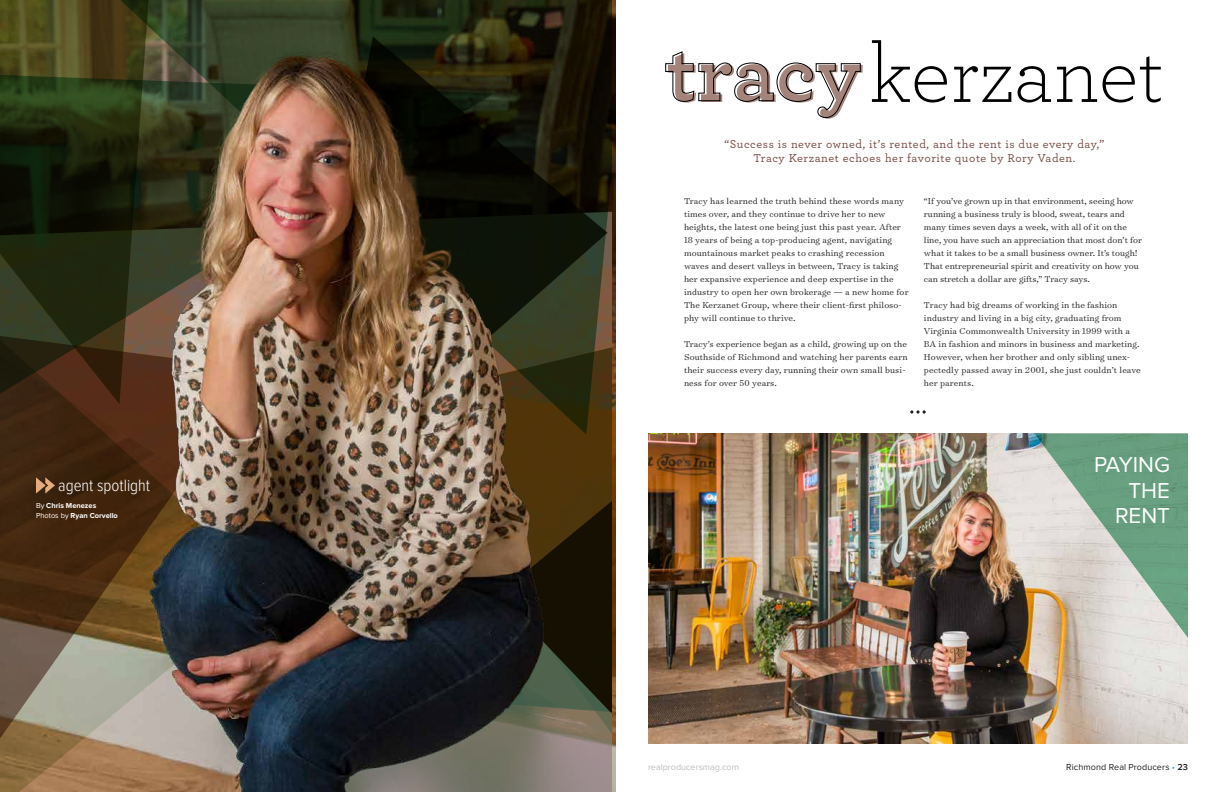
<style>
.page{position:relative;width:1224px;height:792px;background:#fff}
.page>*{position:absolute;margin:0;border:0;box-sizing:border-box;transform-origin:0 0}
.t1{font:300 84.6px "Archer Pro";color:#000}
.t2{font:22.4px/25.6px "Proxima Nova";color:#fff;text-align:right}
.t3{font:300 17px "Proxima Nova Cond";color:#fff}
.t4{font:500 12px/14px "Archer Pro";letter-spacing:.05em;color:#784d44;text-align:center}
.t5{font:300 9.8px/13px "Surveyor Text";letter-spacing:.01em;color:#231f20}
.t6{font:9px "Proxima Nova";letter-spacing:.01em;color:#231f20}
.t7{font:9px "Proxima Nova";color:#bcbec0}
.t8{font:700 7.5px/10px "Proxima Nova";color:#fff}
.s1{font-weight:400}
.s2{font-weight:700}
.s3{color:#19a8e0}
.s4{font-weight:600}
</style>
<div class="page">
<img style="left:648px;top:433px;width:540px;height:311px">
<svg style="left:1034px;top:433px;width:154px;height:205px;background:#a4bba8"></svg>
<svg style="left:0;top:0;width:51px;height:73px;background:#524f1d"></svg>
<svg style="left:284px;top:435px;width:87px;height:84px;background:#6d5947"></svg>
<svg style="left:0;top:73px;width:51px;height:246px;background:#1d270f"></svg>
<svg style="left:371px;top:435px;width:241px;height:127px;background:#775f42"></svg>
<img style="left:51px;top:0;width:561px;height:435px">
<img style="left:0;top:319px;width:261px;height:473px">
<svg style="left:378px;top:489px;width:234px;height:73px;background:#6b563e"></svg>
<svg style="left:261px;top:562px;width:351px;height:230px;background:#393835"></svg>
<svg style="left:36px;top:477px;width:19px;height:17px"></svg>
<svg style="left:910px;top:410px;width:16px;height:4px"></svg>
<h3 class="t3" style="left:58px;top:477px;width:93px">agent spotlight</h3>
<p class="t8" style="left:36px;top:501px;width:83px"><span class="s1">By</span> Chris Menezes<br><span class="s1">Photos by</span> Ryan Corvello</p>
<h1 class="t1" style="left:665px;top:18px;width:500px"><span class="s2">tracy</span>kerzanet</h1>
<p class="t4" style="left:725px;top:136px;width:381px">“Success is never owned, it’s rented, and the rent is due every day,”<br>Tracy Kerzanet echoes her favorite quote by Rory Vaden.</p>
<p class="t5" style="left:684px;top:194px;width:226px">Tracy has learned the truth behind these words many times over, and they continue to drive her to new heights, the latest one being just this past year. After 18 years of being a top-producing agent, navigating mountainous market peaks to crashing recession waves and desert valleys in between, Tracy is taking her expansive experience and deep expertise in the industry to open her own brokerage — a new home for The Kerzanet Group, where their client-first philoso&shy;phy will continue to thrive.</p>
<p class="t5" style="left:684px;top:337px;width:225px">Tracy’s experience began as a child, growing up on the Southside of Richmond and watching her parents earn their success every day, running their own small busi&shy;ness for over 50 years.</p>
<p class="t5" style="left:924px;top:194px;width:220px">“If you’ve grown up in that environment, seeing how running a business truly is blood, sweat, tears and many times seven days a week, with all of it on the line, you have such an appreciation that most don’t for what it takes to be a small business owner. It’s tough!<br>That entrepreneurial spirit and creativity on how you can stretch a dollar are gifts,” Tracy says.</p>
<p class="t5" style="left:924px;top:298px;width:218px">Tracy had big dreams of working in the fashion industry and living in a big city, graduating from Virginia Commonwealth University in 1999 with a BA in fashion and minors in business and marketing.<br>However, when her brother and only sibling unex&shy;pectedly passed away in 2001, she just couldn’t leave her parents.</p>
<h2 class="t2" style="left:1094px;top:452px;width:77px">PAYING<br>THE<br>RENT</h2>
<p class="t7" style="left:648px;top:762px;width:92px">realproducersmag.com</p>
<p class="t6" style="left:1066px;top:762px;width:123px">Richmond Real Producers <span class="s3">•</span> <span class="s4">23</span></p>
</div>
